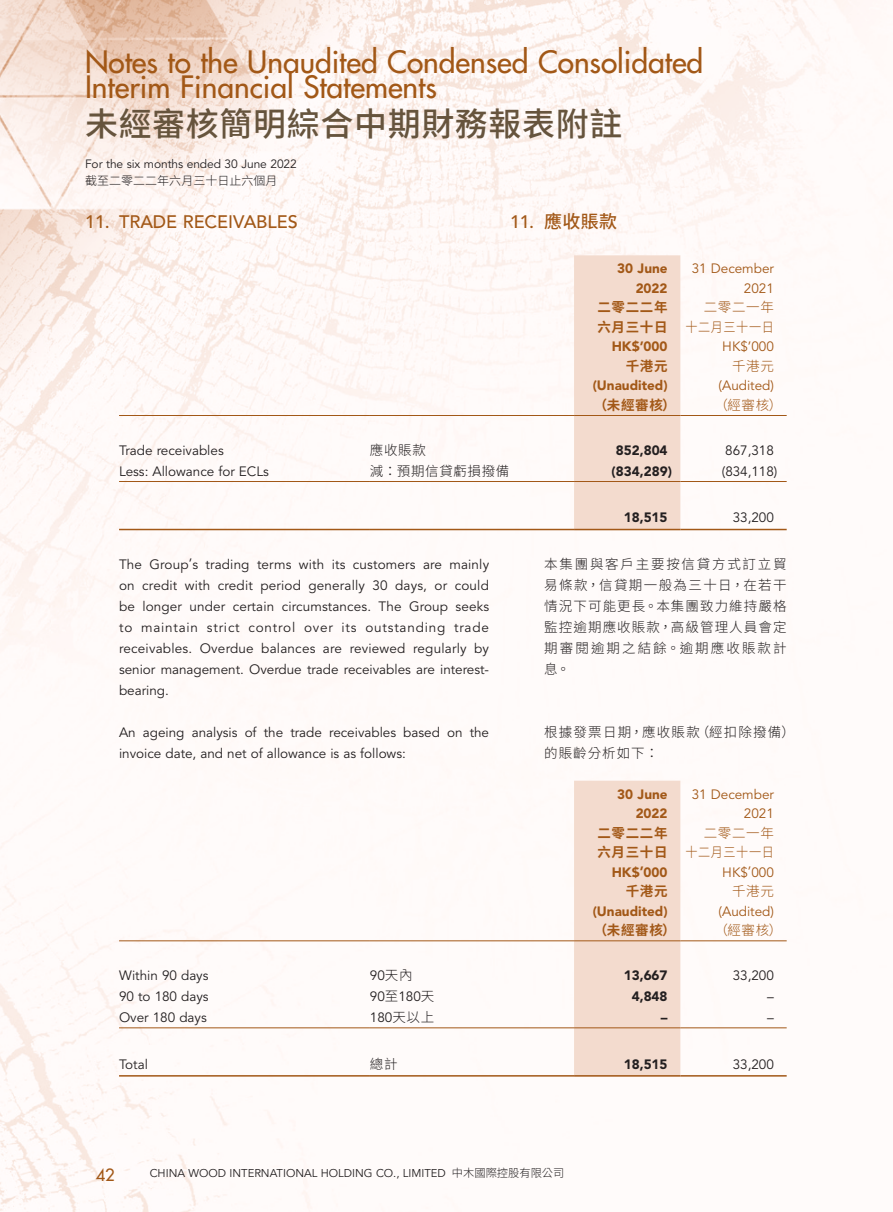
<style>
.page{position:relative;width:893px;height:1212px;background:#fff}
.page>*{position:absolute;margin:0;border:0;box-sizing:border-box;transform-origin:0 0}
.t1{font:500 33px "Source Han Sans TC";letter-spacing:.02em;color:#66543d}
.t2{font:500 30px/25.5px "Futura Std";color:#a25817}
.Heading_1{font:500 18px "Avenir LT Std";color:#a25817}
.C_Heading_1{font:500 18px "Source Han Sans TC";color:#a25817}
.t3{font:500 16.5px "Futura Std";color:#a25817}
.Body_Text{font:13.5px/21px "Avenir LT Std";color:#231f20;text-align:justify}
.C_Body_Text{font:300 13.5px/21px "Source Han Sans TC";letter-spacing:.08em;color:#231f20;text-align:justify}
.Body_Text-2{font:13.5px "Avenir LT Std";color:#a25817}
.Body_Text-3{font:900 13.5px "Avenir LT Std";color:#a25817}
.Body_Text-4{font:900 13.5px "Avenir LT Std";color:#231f20}
.Body_Text-5{font:700 13.5px "Source Han Sans TC";letter-spacing:.05em;color:#a25817}
.Body_Text-6{font:300 13.5px "Source Han Sans TC";letter-spacing:.05em;color:#a25817}
.Body_Text-7{font:300 13.5px "Source Han Sans TC";letter-spacing:.05em;color:#231f20}
.Body_Text-8{font:300 13.5px "Source Han Sans TC";letter-spacing:.05em;color:#a25817;scale:.9 1}
.t4{font:12px "Avenir LT Std";letter-spacing:-.005em;color:#231f20}
.t5{font:300 12px "Source Han Sans TC";letter-spacing:.005em;color:#231f20}
.t6{font:11.25px "Avenir LT Std";color:#231f20}
.s1{font-family:"Avenir LT Std"}
.s2{font-family:"Source Han Sans TC";font-weight:300}
</style>
<div class="page">
<img style="left:0;top:0;width:860px;height:1212px">
<div style="left:574px;top:255px;width:106px;height:274px;background:#f3dbce"></div>
<hr style="left:119px;top:415px;width:251px;height:1px;background:#a25817">
<hr style="left:370px;top:415px;width:204px;height:1px;background:#a25817">
<hr style="left:574px;top:415px;width:106px;height:1px;background:#a25817">
<hr style="left:680px;top:415px;width:107px;height:1px;background:#a25817">
<hr style="left:119px;top:481px;width:251px;height:1px;background:#a25817">
<hr style="left:370px;top:481px;width:204px;height:1px;background:#a25817">
<hr style="left:574px;top:481px;width:106px;height:1px;background:#a25817">
<hr style="left:680px;top:481px;width:107px;height:1px;background:#a25817">
<hr style="left:119px;top:529px;width:251px;height:1px;background:#a25817">
<hr style="left:370px;top:529px;width:204px;height:1px;background:#a25817">
<hr style="left:574px;top:529px;width:106px;height:1px;background:#a25817">
<hr style="left:680px;top:529px;width:107px;height:1px;background:#a25817">
<div style="left:574px;top:781px;width:106px;height:294px;background:#f3dbce"></div>
<hr style="left:119px;top:940px;width:251px;height:1px;background:#a25817">
<hr style="left:370px;top:940px;width:204px;height:1px;background:#a25817">
<hr style="left:574px;top:940px;width:106px;height:1px;background:#a25817">
<hr style="left:680px;top:940px;width:107px;height:1px;background:#a25817">
<hr style="left:119px;top:1027px;width:251px;height:1px;background:#a25817">
<hr style="left:370px;top:1027px;width:204px;height:1px;background:#a25817">
<hr style="left:574px;top:1027px;width:106px;height:1px;background:#a25817">
<hr style="left:680px;top:1027px;width:107px;height:1px;background:#a25817">
<hr style="left:119px;top:1075px;width:251px;height:1px;background:#a25817">
<hr style="left:370px;top:1075px;width:204px;height:1px;background:#a25817">
<hr style="left:574px;top:1075px;width:106px;height:1px;background:#a25817">
<hr style="left:680px;top:1075px;width:107px;height:1px;background:#a25817">
<h2 class="t2" style="left:85px;top:49px;width:620px">Notes to the Unaudited Condensed Consolidated<br>Interim Financial Statements</h2>
<h1 class="t1" style="left:85px;top:106px;width:539px">未經審核簡明綜合中期財務報表附註</h1>
<p class="t4" style="left:85px;top:157px;width:213px">For the six months ended 30 June 2022</p>
<p class="t5" style="left:85px;top:173px;width:194px">截至二零二二年六月三十日止六個月</p>
<p class="Heading_1" style="left:85px;top:212px;width:214px">11. TRADE RECEIVABLES</p>
<p class="C_Heading_1" style="left:510px;top:212px;width:108px"><span class="s1">11.</span> 應收賬款</p>
<p class="Body_Text-3" style="left:617px;top:260px;width:52px">30 June</p>
<p class="Body_Text-3" style="left:636px;top:280px;width:33px">2022</p>
<p class="Body_Text-5" style="left:597px;top:300px;width:72px">二零二二年</p>
<p class="Body_Text-5" style="left:597px;top:319px;width:72px">六月三十日</p>
<p class="Body_Text-2" style="left:692px;top:261px;width:84px">31 December</p>
<p class="Body_Text-2" style="left:744px;top:280px;width:31px">2021</p>
<p class="Body_Text-6" style="left:704px;top:300px;width:72px">二零二一年</p>
<p class="Body_Text-8" style="left:685px;top:319px;width:100px">十二月三十一日</p>
<p class="Body_Text-3" style="left:612px;top:338px;width:57px">HK$’000</p>
<p class="Body_Text-2" style="left:722px;top:339px;width:53px">HK$’000</p>
<p class="Body_Text-5" style="left:626px;top:358px;width:43px">千港元</p>
<p class="Body_Text-6" style="left:732px;top:358px;width:43px">千港元</p>
<p class="Body_Text-3" style="left:593px;top:377px;width:76px">(Unaudited)</p>
<p class="Body_Text-2" style="left:719px;top:378px;width:57px">(Audited)</p>
<p class="Body_Text-5" style="left:594px;top:397px;width:83px">（未經審核）</p>
<p class="Body_Text-6" style="left:714px;top:397px;width:69px">（經審核）</p>
<p class="Body_Text" style="left:119px;top:440px;width:106px">Trade receivables</p>
<p class="Body_Text-7" style="left:370px;top:442px;width:57px">應收賬款</p>
<p class="Body_Text-4" style="left:616px;top:442px;width:53px">852,804</p>
<p class="Body_Text" style="left:725px;top:440px;width:50px">867,318</p>
<p class="Body_Text" style="left:119px;top:461px;width:151px">Less: Allowance for ECLs</p>
<p class="Body_Text-7" style="left:370px;top:463px;width:141px">減：預期信貸虧損撥備</p>
<p class="Body_Text-4" style="left:611px;top:463px;width:62px">(834,289)</p>
<p class="Body_Text" style="left:722px;top:461px;width:57px">(834,118)</p>
<p class="Body_Text-4" style="left:624px;top:509px;width:45px">18,515</p>
<p class="Body_Text" style="left:733px;top:507px;width:43px">33,200</p>
<p class="Body_Text" style="left:119px;top:554px;width:372px">The Group’s trading terms with its customers are mainly on credit with credit period generally 30 days, or could be longer under certain circumstances. The Group seeks to maintain strict control over its outstanding trade receivables. Overdue balances are reviewed regularly by senior management. Overdue trade receivables are interest&shy;bearing.</p>
<p class="Body_Text" style="left:119px;top:722px;width:372px">An ageing analysis of the trade receivables based on the invoice date, and net of allowance is as follows:</p>
<p class="Body_Text-3" style="left:617px;top:786px;width:52px">30 June</p>
<p class="Body_Text-3" style="left:636px;top:805px;width:33px">2022</p>
<p class="C_Body_Text" style="left:544px;top:554px;width:244px">本集團與客戶主要按信貸方式訂立貿易條款，信貸期一般為三十日，在若干情況下可能更長。本集團致力維持嚴格監控逾期應收賬款，高級管理人員會定期審閱逾期之結餘。逾期應收賬款計息。</p>
<p class="C_Body_Text" style="left:544px;top:722px;width:252px">根據發票日期，應收賬款（經扣除撥備）的賬齡分析如下：</p>
<p class="Body_Text-2" style="left:692px;top:786px;width:84px">31 December</p>
<p class="Body_Text-2" style="left:744px;top:806px;width:31px">2021</p>
<p class="Body_Text-5" style="left:597px;top:825px;width:72px">二零二二年</p>
<p class="Body_Text-5" style="left:597px;top:844px;width:72px">六月三十日</p>
<p class="Body_Text-6" style="left:704px;top:825px;width:72px">二零二一年</p>
<p class="Body_Text-8" style="left:685px;top:844px;width:100px">十二月三十一日</p>
<p class="Body_Text-3" style="left:612px;top:864px;width:57px">HK$’000</p>
<p class="Body_Text-2" style="left:722px;top:864px;width:53px">HK$’000</p>
<p class="Body_Text-5" style="left:626px;top:883px;width:43px">千港元</p>
<p class="Body_Text-6" style="left:732px;top:883px;width:43px">千港元</p>
<p class="Body_Text-3" style="left:593px;top:903px;width:76px">(Unaudited)</p>
<p class="Body_Text-2" style="left:719px;top:903px;width:57px">(Audited)</p>
<p class="Body_Text-5" style="left:594px;top:922px;width:83px">（未經審核）</p>
<p class="Body_Text-6" style="left:714px;top:922px;width:69px">（經審核）</p>
<p class="Body_Text" style="left:119px;top:965px;width:91px">Within 90 days</p>
<p class="Body_Text" style="left:370px;top:965px;width:44px">90<span class="s2">天內</span></p>
<p class="Body_Text-4" style="left:624px;top:967px;width:45px">13,667</p>
<p class="Body_Text" style="left:733px;top:965px;width:43px">33,200</p>
<p class="Body_Text" style="left:119px;top:986px;width:91px">90 to 180 days</p>
<p class="Body_Text" style="left:370px;top:986px;width:66px">90<span class="s2">至</span>180<span class="s2">天</span></p>
<p class="Body_Text-4" style="left:632px;top:988px;width:37px">4,848</p>
<p class="Body_Text" style="left:767px;top:986px;width:8px">–</p>
<p class="Body_Text" style="left:119px;top:1007px;width:89px">Over 180 days</p>
<p class="Body_Text" style="left:370px;top:1007px;width:66px">180<span class="s2">天以上</span></p>
<p class="Body_Text-4" style="left:661px;top:1009px;width:8px">–</p>
<p class="Body_Text" style="left:767px;top:1007px;width:8px">–</p>
<p class="Body_Text" style="left:119px;top:1054px;width:30px">Total</p>
<p class="Body_Text-7" style="left:370px;top:1056px;width:29px">總計</p>
<p class="Body_Text-4" style="left:624px;top:1056px;width:45px">18,515</p>
<p class="Body_Text" style="left:733px;top:1054px;width:43px">33,200</p>
<p class="t3" style="left:96px;top:1164px;width:20px">42</p>
<p class="t6" style="left:150px;top:1167px;width:416px">CHINA WOOD INTERNATIONAL HOLDING CO., LIMITED<span class="s2">　中木國際控股有限公司</span></p>
</div>
